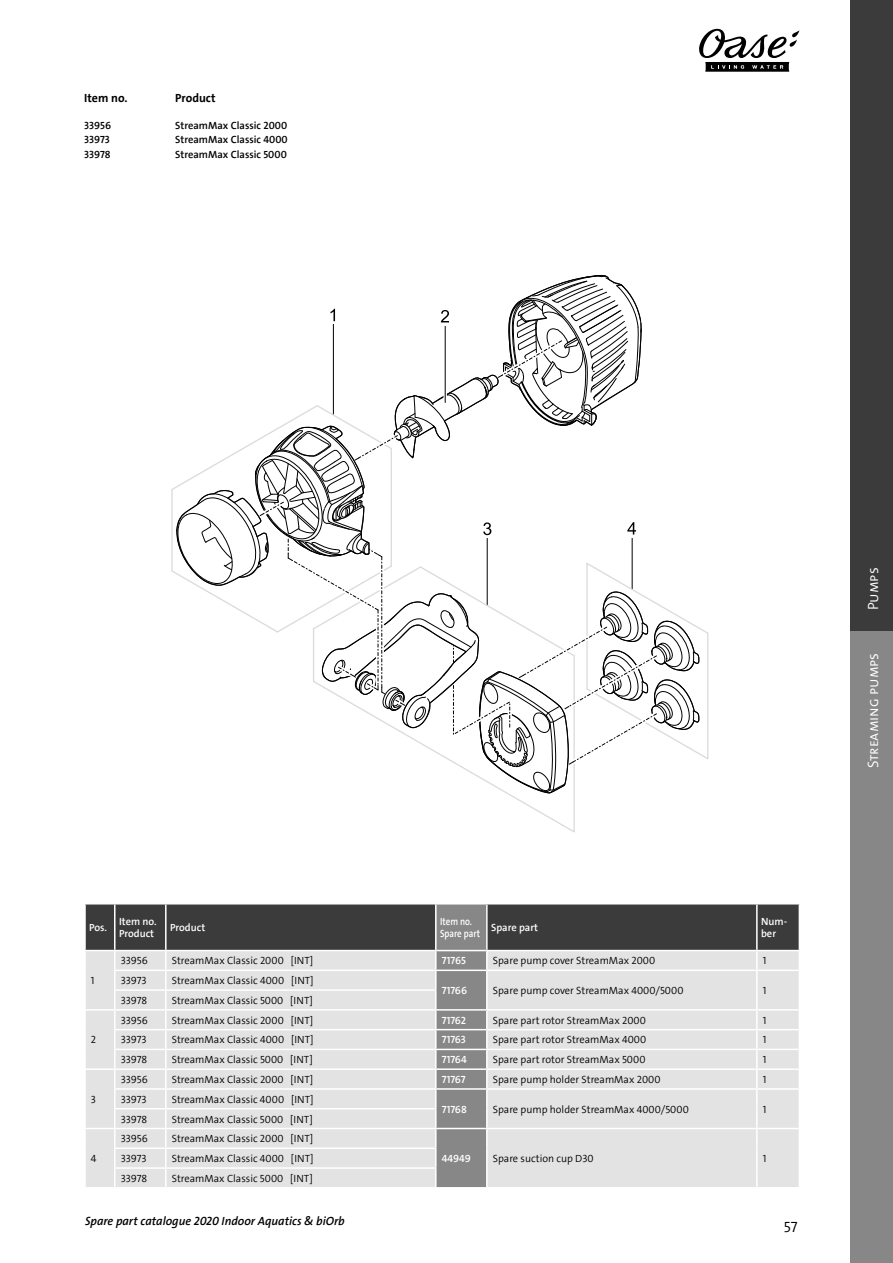
<style>
.page{position:relative;width:893px;height:1263px;background:#fff}
.page>*{position:absolute;margin:0;border:0;box-sizing:border-box;transform-origin:0 0}
.t1{font:15px "The Sans LP4 Se Lig";color:#fff}
.t2{font:15px "The Sans LP4 Se Lig";color:#000}
.t3{font:12px "The Sans LP6 Se Bld IT";color:#000}
.t4{font:12px "The Sans LP7 Bld";color:#000}
.t5{font:10.5px "The Sans LP4 Se Lig";color:#000}
.t6{font:10.5px/12px "The Sans LP6 Se Bld";color:#fff}
.t7{font:10.5px "The Sans LP6 Se Bld";color:#000}
.t8{font:10.5px/12px "The Sans LP6 Se Bld";color:#fff;scale:.85 1}
</style>
<div class="page">
<svg style="left:171px;top:275px;width:538px;height:518px"></svg>
<div style="left:850px;top:0;width:43px;height:631px;background:#3b3b3b"></div>
<div style="left:850px;top:631px;width:43px;height:632px;background:#878787"></div>
<svg style="left:699px;top:29px;width:100px;height:29px"></svg>
<div style="left:705px;top:62px;width:84px;height:10px;background:#000"></div>
<svg style="left:711px;top:65px;width:33px;height:4px"></svg>
<svg style="left:752px;top:65px;width:31px;height:4px"></svg>
<svg style="left:85px;top:904px;width:715px;height:283px;background:#c6c6c6"></svg>
<p class="t4" style="left:84px;top:91px;width:45px">Item no.</p>
<p class="t4" style="left:175px;top:91px;width:42px">Product</p>
<p class="t7" style="left:84px;top:119px;width:28px">33956</p>
<p class="t7" style="left:175px;top:119px;width:113px">StreamMax Classic 2000</p>
<p class="t7" style="left:84px;top:133px;width:27px">33973</p>
<p class="t7" style="left:175px;top:133px;width:114px">StreamMax Classic 4000</p>
<p class="t7" style="left:84px;top:147px;width:28px">33978</p>
<p class="t7" style="left:175px;top:147px;width:113px">StreamMax Classic 5000</p>
<p class="t6" style="left:89px;top:921px;width:19px">Pos.</p>
<p class="t6" style="left:119px;top:915px;width:39px">Item no.<br>Product</p>
<p class="t6" style="left:170px;top:921px;width:37px">Product</p>
<p class="t8" style="left:440px;top:915px;width:49px">Item no.<br>Spare part</p>
<p class="t6" style="left:491px;top:921px;width:49px">Spare part</p>
<p class="t6" style="left:761px;top:915px;width:28px">Num&shy;ber</p>
<p class="t5" style="left:91px;top:974px;width:5px">1</p>
<p class="t5" style="left:121px;top:954px;width:29px">33956</p>
<p class="t5" style="left:172px;top:954px;width:143px">StreamMax Classic 2000 [INT]</p>
<p class="t6" style="left:442px;top:955px;width:26px">71765</p>
<p class="t5" style="left:493px;top:954px;width:164px">Spare pump cover StreamMax 2000</p>
<p class="t5" style="left:763px;top:954px;width:5px">1</p>
<p class="t5" style="left:121px;top:974px;width:27px">33973</p>
<p class="t5" style="left:172px;top:974px;width:143px">StreamMax Classic 4000 [INT]</p>
<p class="t6" style="left:442px;top:984px;width:27px">71766</p>
<p class="t5" style="left:493px;top:984px;width:192px">Spare pump cover StreamMax 4000/5000</p>
<p class="t5" style="left:763px;top:984px;width:5px">1</p>
<p class="t5" style="left:121px;top:993px;width:28px">33978</p>
<p class="t5" style="left:172px;top:993px;width:143px">StreamMax Classic 5000 [INT]</p>
<p class="t5" style="left:91px;top:1033px;width:7px">2</p>
<p class="t5" style="left:91px;top:1092px;width:7px">3</p>
<p class="t5" style="left:91px;top:1152px;width:7px">4</p>
<p class="t5" style="left:121px;top:1013px;width:29px">33956</p>
<p class="t5" style="left:172px;top:1013px;width:143px">StreamMax Classic 2000 [INT]</p>
<p class="t6" style="left:442px;top:1014px;width:26px">71762</p>
<p class="t5" style="left:493px;top:1013px;width:155px">Spare part rotor StreamMax 2000</p>
<p class="t5" style="left:763px;top:1013px;width:5px">1</p>
<p class="t5" style="left:121px;top:1033px;width:27px">33973</p>
<p class="t5" style="left:172px;top:1033px;width:143px">StreamMax Classic 4000 [INT]</p>
<p class="t6" style="left:442px;top:1034px;width:26px">71763</p>
<p class="t5" style="left:493px;top:1033px;width:155px">Spare part rotor StreamMax 4000</p>
<p class="t5" style="left:763px;top:1033px;width:5px">1</p>
<p class="t5" style="left:121px;top:1053px;width:28px">33978</p>
<p class="t5" style="left:172px;top:1053px;width:143px">StreamMax Classic 5000 [INT]</p>
<p class="t6" style="left:442px;top:1054px;width:27px">71764</p>
<p class="t5" style="left:493px;top:1053px;width:154px">Spare part rotor StreamMax 5000</p>
<p class="t5" style="left:763px;top:1053px;width:5px">1</p>
<p class="t5" style="left:121px;top:1073px;width:29px">33956</p>
<p class="t5" style="left:172px;top:1073px;width:143px">StreamMax Classic 2000 [INT]</p>
<p class="t6" style="left:442px;top:1073px;width:25px">71767</p>
<p class="t5" style="left:493px;top:1073px;width:169px">Spare pump holder StreamMax 2000</p>
<p class="t5" style="left:763px;top:1073px;width:5px">1</p>
<p class="t5" style="left:121px;top:1092px;width:27px">33973</p>
<p class="t5" style="left:172px;top:1092px;width:143px">StreamMax Classic 4000 [INT]</p>
<p class="t6" style="left:442px;top:1103px;width:27px">71768</p>
<p class="t5" style="left:493px;top:1102px;width:198px">Spare pump holder StreamMax 4000/5000</p>
<p class="t5" style="left:763px;top:1102px;width:5px">1</p>
<p class="t5" style="left:121px;top:1112px;width:28px">33978</p>
<p class="t5" style="left:172px;top:1112px;width:143px">StreamMax Classic 5000 [INT]</p>
<p class="t5" style="left:121px;top:1132px;width:29px">33956</p>
<p class="t5" style="left:172px;top:1132px;width:143px">StreamMax Classic 2000 [INT]</p>
<p class="t5" style="left:121px;top:1152px;width:27px">33973</p>
<p class="t5" style="left:172px;top:1152px;width:143px">StreamMax Classic 4000 [INT]</p>
<p class="t6" style="left:442px;top:1152px;width:31px">44949</p>
<p class="t5" style="left:493px;top:1152px;width:102px">Spare suction cup D30</p>
<p class="t5" style="left:763px;top:1152px;width:5px">1</p>
<p class="t5" style="left:121px;top:1171px;width:28px">33978</p>
<p class="t5" style="left:172px;top:1171px;width:143px">StreamMax Classic 5000 [INT]</p>
<p class="t3" style="left:85px;top:1213px;width:261px">Spare part catalogue 2020 Indoor Aquatics &amp; biOrb</p>
<h1 class="t2" style="left:784px;top:1217px;width:15px">57</h1>
<h1 class="t1" style="left:863px;top:610px;width:44px;rotate:-90deg">PUMPS</h1>
<h1 class="t1" style="left:863px;top:768px;width:117px;rotate:-90deg">STREAMING PUMPS</h1>
</div>
